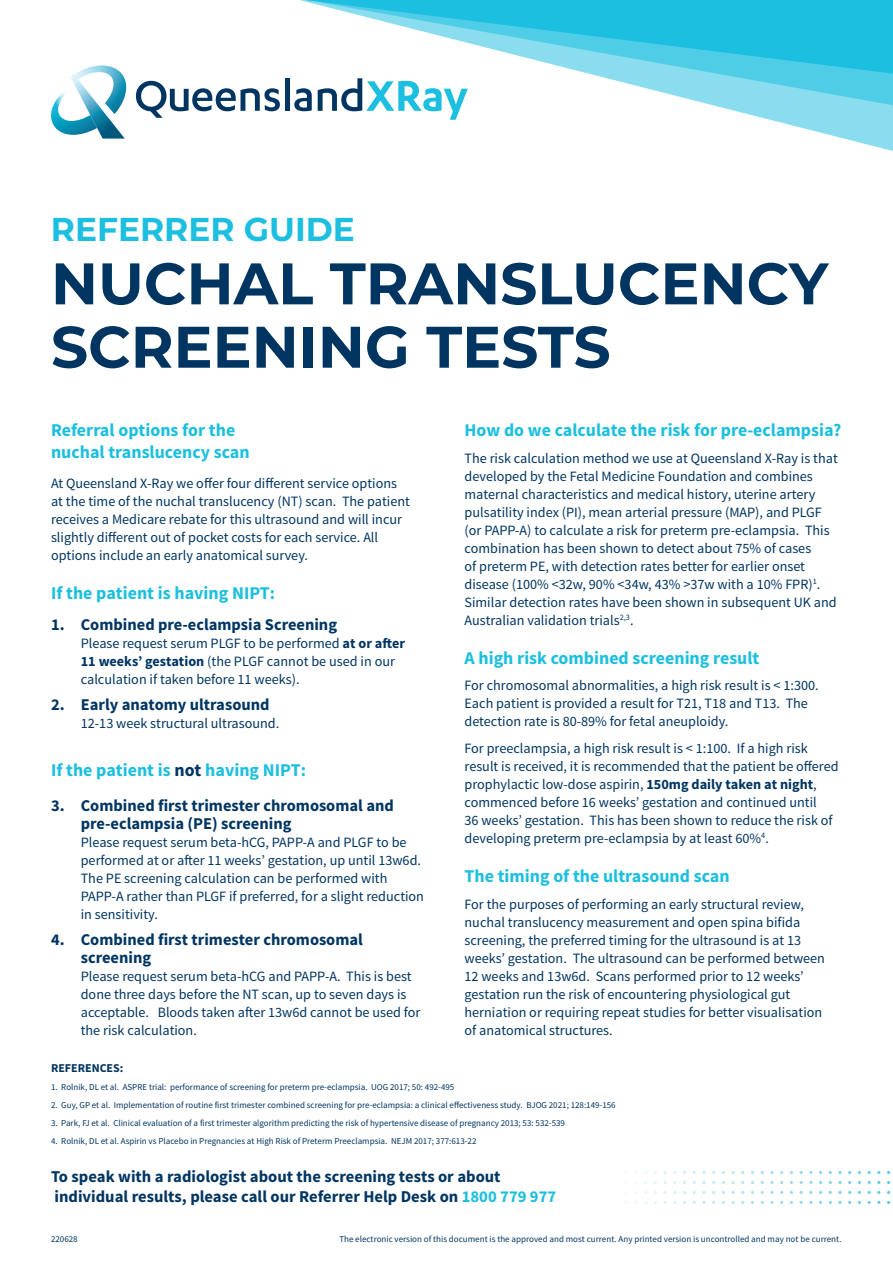
<style>
.page{position:relative;width:893px;height:1263px;background:#fff}
.page>*{position:absolute;margin:0;border:0;box-sizing:border-box;transform-origin:0 0}
.t1{font:700 58.5px/63.3px "Montserrat";color:#003562}
.t2{font:700 33px "Montserrat";color:#1cbfdf}
.dot_point{font:700 18px/21.6px "Source Sans Pro";color:#1cbfdf}
.t3{font:700 16.5px/18px "Source Sans Pro";color:#003562}
.dot_point-2{font:14.25px/18px "Source Sans Pro";color:#003562}
.t4{font:700 12px "Source Sans Pro";color:#003562}
.dot_point-3{font:9px "Source Sans Pro";color:#003562}
.Disclaimer{font:9px "Source Sans Pro";color:#003763}
.s1{font-weight:700}
.s2{color:#003562}
.s3{color:#1cbfdf}
</style>
<div class="page">
<svg style="left:635px;top:1181px;width:256px;height:3px"></svg>
<svg style="left:635px;top:1201px;width:256px;height:3px"></svg>
<svg style="left:635px;top:1171px;width:256px;height:3px"></svg>
<svg style="left:635px;top:1191px;width:256px;height:3px"></svg>
<svg style="left:771px;top:120px;width:122px;height:31px"></svg>
<svg style="left:136px;top:81px;width:144px;height:37px"></svg>
<div style="left:285px;top:78px;width:5px;height:33px;background:#003562"></div>
<svg style="left:294px;top:0;width:599px;height:120px"></svg>
<img style="left:51px;top:92px;width:20px;height:43px">
<img style="left:71px;top:66px;width:55px;height:73px">
<p class="t2" style="left:51px;top:205px;width:306px">REFERRER GUIDE</p>
<p class="t1" style="left:51px;top:249px;width:779px">NUCHAL TRANSLUCENCY<br>SCREENING TESTS</p>
<p class="dot_point" style="left:51px;top:420px;width:200px">Referral options for the nuchal translucency scan</p>
<p class="dot_point-2" style="left:51px;top:475px;width:360px">At Queensland X-Ray we offer four different service options at the time of the nuchal translucency (NT) scan. The patient receives a Medicare rebate for this ultrasound and will incur slightly different out of pocket costs for each service. All options include an early anatomical survey.</p>
<p class="dot_point" style="left:51px;top:583px;width:226px">If the patient is having NIPT:</p>
<p class="t3" style="left:51px;top:616px;width:288px">1. Combined pre-eclampsia Screening</p>
<p class="dot_point-2" style="left:81px;top:634px;width:326px">Please request serum PLGF to be performed <span class="s1">at or after<br>11 weeks’ gestation</span> (the PLGF cannot be used in our calculation if taken before 11 weeks).</p>
<p class="t3" style="left:51px;top:696px;width:220px">2. Early anatomy ultrasound</p>
<p class="dot_point-2" style="left:81px;top:715px;width:200px">12-13 week structural ultrasound.</p>
<p class="dot_point" style="left:51px;top:760px;width:256px">If the patient is <span class="s2">not</span> having NIPT:</p>
<p class="t3" style="left:81px;top:797px;width:315px;text-indent:-30px">3. Combined first trimester chromosomal and pre-eclampsia (PE) screening</p>
<p class="dot_point-2" style="left:81px;top:833px;width:345px">Please request serum beta-hCG, PAPP-A and PLGF to be performed at or after 11 weeks’ gestation, up until 13w6d.<br>The PE screening calculation can be performed with PAPP-A rather than PLGF if preferred, for a slight reduction in sensitivity.</p>
<p class="t3" style="left:81px;top:931px;width:284px;text-indent:-30px">4. Combined first trimester chromosomal screening</p>
<p class="dot_point-2" style="left:81px;top:968px;width:341px">Please request serum beta-hCG and PAPP-A. This is best done three days before the NT scan, up to seven days is acceptable. Bloods taken after 13w6d cannot be used for the risk calculation.</p>
<p class="dot_point" style="left:465px;top:420px;width:378px">How do we calculate the risk for pre-eclampsia?</p>
<p class="dot_point-2" style="left:465px;top:449px;width:375px">The risk calculation method we use at Queensland X-Ray is that developed by the Fetal Medicine Foundation and combines maternal characteristics and medical history, uterine artery pulsatility index (PI), mean arterial pressure (MAP), and PLGF (or PAPP-A) to calculate a risk for preterm pre-eclampsia. This combination has been shown to detect about 75% of cases<br>of preterm PE, with detection rates better for earlier onset disease (100% &lt;32w, 90% &lt;34w, 43% &gt;37w with a 10% FPR)<sup>1</sup>.<br>Similar detection rates have been shown in subsequent UK and Australian validation trials<sup>2,3</sup>.</p>
<p class="dot_point" style="left:465px;top:648px;width:296px">A high risk combined screening result</p>
<p class="dot_point-2" style="left:465px;top:677px;width:356px">For chromosomal abnormalities, a high risk result is &lt; 1:300.<br>Each patient is provided a result for T21, T18 and T13. The detection rate is 80-89% for fetal aneuploidy.</p>
<p class="dot_point-2" style="left:465px;top:739px;width:376px">For preeclampsia, a high risk result is &lt; 1:100. If a high risk result is received, it is recommended that the patient be offered prophylactic low-dose aspirin, <span class="s1">150mg daily taken at night</span>, commenced before 16 weeks’ gestation and continued until<br>36 weeks’ gestation. This has been shown to reduce the risk of developing preterm pre-eclampsia by at least 60%<sup>4</sup>.</p>
<p class="dot_point" style="left:465px;top:866px;width:267px">The timing of the ultrasound scan</p>
<p class="dot_point-2" style="left:465px;top:895px;width:362px">For the purposes of performing an early structural review, nuchal translucency measurement and open spina bifida screening, the preferred timing for the ultrasound is at 13 weeks’ gestation. The ultrasound can be performed between 12 weeks and 13w6d. Scans performed prior to 12 weeks’ gestation run the risk of encountering physiological gut herniation or requiring repeat studies for better visualisation of anatomical structures.</p>
<p class="t4" style="left:51px;top:1060px;width:74px">REFERENCES:</p>
<p class="dot_point-3" style="left:51px;top:1081px;width:405px">1. Rolnik, DL et al. ASPRE trial: performance of screening for preterm pre-eclampsia. UOG 2017; 50: 492-495</p>
<p class="dot_point-3" style="left:51px;top:1099px;width:566px">2. Guy, GP et al. Implementation of routine first trimester combined screening for pre-eclampsia: a clinical effectiveness study. BJOG 2021; 128:149-156</p>
<p class="dot_point-3" style="left:51px;top:1117px;width:515px">3. Park, FJ et al. Clinical evaluation of a first trimester algorithm predicting the risk of hypertensive disease of pregnancy 2013; 53: 532-539</p>
<p class="dot_point-3" style="left:51px;top:1135px;width:427px">4. Rolnik, DL et al. Aspirin vs Placebo in Pregnancies at High Risk of Preterm Preeclampsia. NEJM 2017; 377:613-22</p>
<p class="t3" style="left:51px;top:1167px;width:507px;line-height:20px">To speak with a radiologist about the screening tests or about individual results, please call our Referrer Help Desk on <span class="s3">1800 779 977</span></p>
<p class="dot_point-3" style="left:51px;top:1234px;width:28px">220628</p>
<p class="Disclaimer" style="left:339px;top:1234px;width:504px">The electronic version of this document is the approved and most current. Any printed version is uncontrolled and may not be current.</p>
</div>
